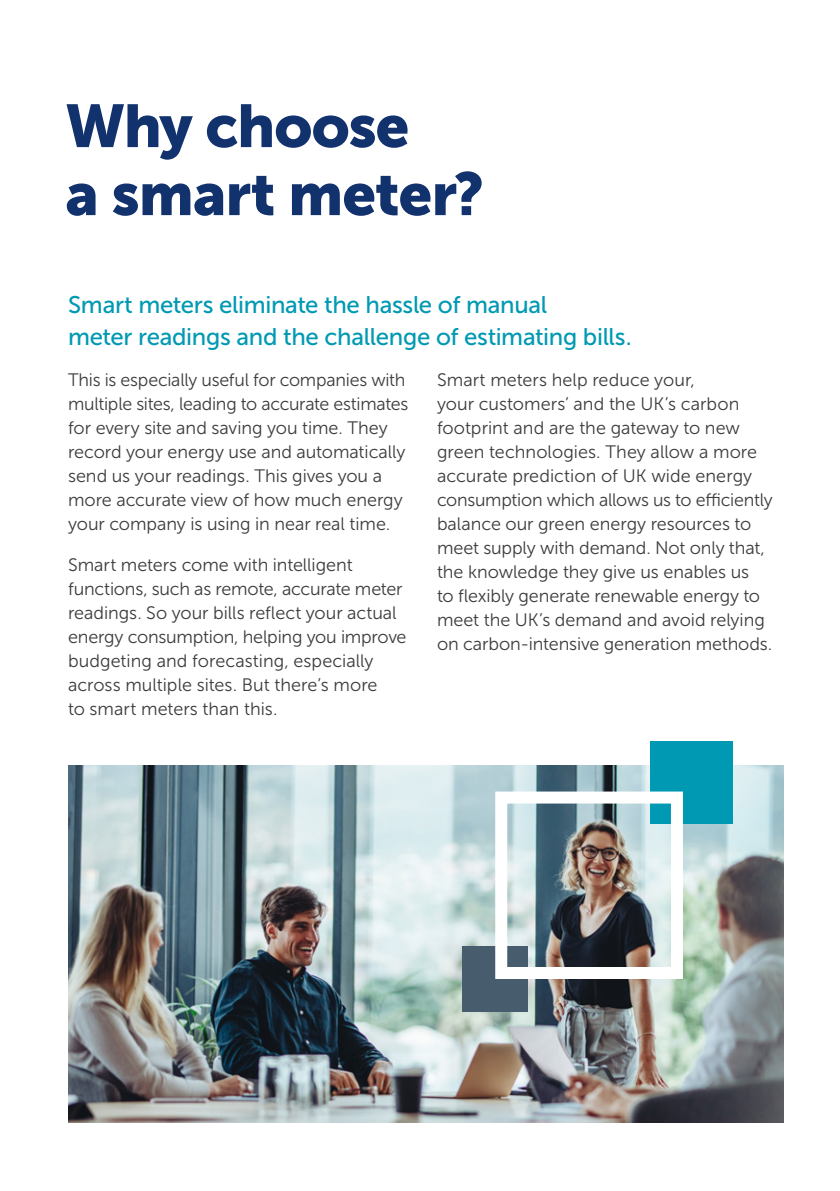
<style>
.page{position:relative;width:840px;height:1191px;background:#fff}
.page>*{position:absolute;margin:0;border:0;box-sizing:border-box;transform-origin:0 0}
.t1{font:60px/68px "Museo Sans 900";letter-spacing:-.02em;color:#12326e}
.t2{font:24px/32px "Museo Sans 500";letter-spacing:-.015em;color:#0099b3}
.t3{font:18px/24px "Museo Sans 300";letter-spacing:-.005em;color:#3c3c3b}
</style>
<div class="page">
<img style="left:68px;top:765px;width:714px;height:358px">
<div style="left:462px;top:946px;width:65px;height:65px;background:#475c6d"></div>
<div style="left:650px;top:741px;width:82px;height:83px;background:#0099b3"></div>
<div style="left:495px;top:791px;width:187px;height:188px;border:12px solid #fff"></div>
<p class="t1" style="left:65px;top:92px;width:420px">Why choose<br>a smart meter?</p>
<p class="t2" style="left:68px;top:289px;width:565px">Smart meters eliminate the hassle of manual<br>meter readings and the challenge of estimating bills.</p>
<p class="t3" style="left:68px;top:368px;width:341px">This is especially useful for companies with multiple sites, leading to accurate estimates for every site and saving you time. They record your energy use and automatically send us your readings. This gives you a more accurate view of how much energy your company is using in near real time.</p>
<p class="t3" style="left:68px;top:553px;width:340px">Smart meters come with intelligent functions, such as remote, accurate meter readings. So your bills reflect your actual energy consumption, helping you improve budgeting and forecasting, especially across multiple sites. But there’s more<br>to smart meters than this.</p>
<p class="t3" style="left:437px;top:368px;width:337px">Smart meters help reduce your,<br>your customers’ and the UK’s carbon footprint and are the gateway to new green technologies. They allow a more accurate prediction of UK wide energy consumption which allows us to efficiently balance our green energy resources to meet supply with demand. Not only that, the knowledge they give us enables us<br>to flexibly generate renewable energy to meet the UK’s demand and avoid relying on carbon-intensive generation methods.</p>
</div>
